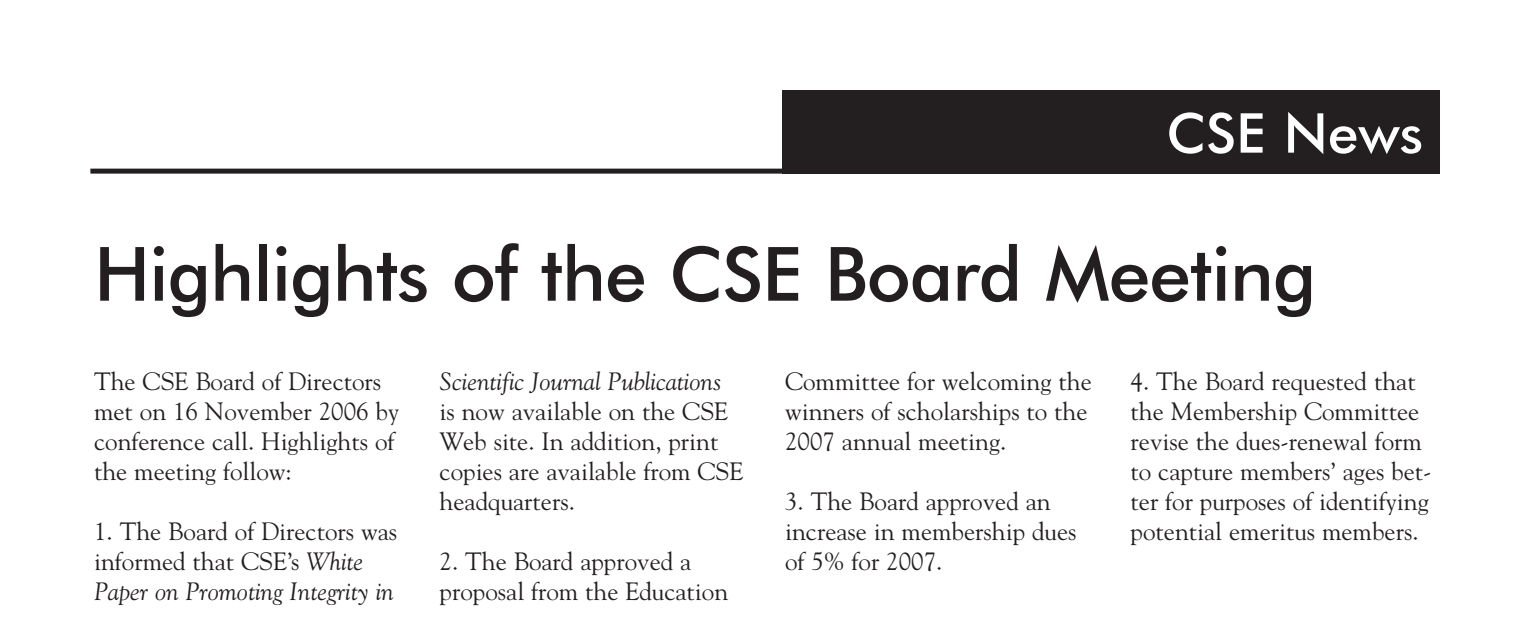
<style>
.page{position:relative;width:1530px;height:630px;background:#fff}
.page>*{position:absolute;margin:0;border:0;box-sizing:border-box;transform-origin:0 0}
.t1{font:500 75px "Futura BT";letter-spacing:-.015em;color:#231f20}
.t2{font:500 55px "Futura BT";color:#fff}
.t3{font:25px/30px "Goudy";color:#231f20}
.t4{font:italic 25px "Goudy";color:#231f20}
.s1{font-style:italic}
</style>
<div class="page">
<div style="left:783px;top:90px;width:657px;height:83px;background:#231f20"></div>
<div style="left:90px;top:169px;width:1350px;height:5px;background:#231f20"></div>
<h2 class="t2" style="left:1166px;top:100px;width:258px">CSE News</h2>
<h1 class="t1" style="left:94px;top:228px;width:1224px">Highlights of the CSE Board Meeting</h1>
<p class="t3" style="left:94px;top:366px;width:307px">The CSE Board of Directors met on 16 November 2006 by conference call. Highlights of the meeting follow:</p>
<p class="t3" style="left:94px;top:516px;width:305px">1. The Board of Directors was informed that CSE’s <span class="s1">White<br>Paper on Promoting Integrity in</span></p>
<p class="t4" style="left:440px;top:366px;width:283px">Scientific Journal Publications</p>
<p class="t3" style="left:440px;top:396px;width:305px">is now available on the CSE<br>Web site. In addition, print copies are available from CSE headquarters.</p>
<p class="t3" style="left:440px;top:546px;width:290px">2. The Board approved a proposal from the Education</p>
<p class="t3" style="left:785px;top:366px;width:308px">Committee for welcoming the winners of scholarships to the<br>2007 annual meeting.</p>
<p class="t3" style="left:785px;top:486px;width:293px">3. The Board approved an increase in membership dues of 5% for 2007.</p>
<p class="t3" style="left:1131px;top:366px;width:302px">4. The Board requested that the Membership Committee revise the dues-renewal form to capture members’ ages bet&shy;ter for purposes of identifying potential emeritus members.</p>
</div>
